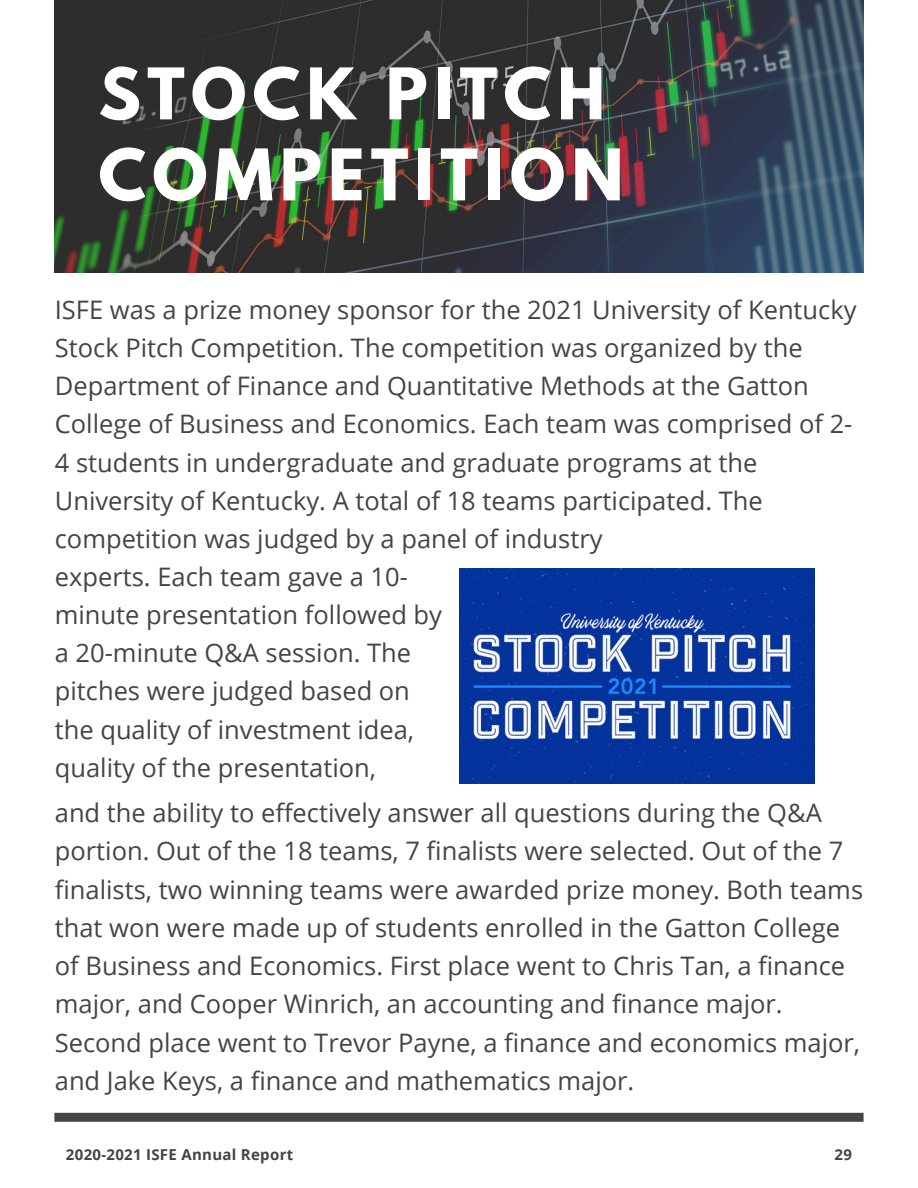
<style>
.page{position:relative;width:918px;height:1188px;background:#fff}
.page>*{position:absolute;margin:0;border:0;box-sizing:border-box;transform-origin:0 0}
.t1{font:700 63px/81px "League Spartan";letter-spacing:.1em;color:#fff}
.t2{font:25.5px/38.2px "Open Sans";color:#444440}
.t3{font:700 15px "Open Sans";letter-spacing:.02em;color:#444440}
</style>
<div class="page">
<img style="left:55px;top:0;width:808px;height:272px">
<img style="left:459px;top:569px;width:355px;height:214px">
<div style="left:54px;top:1113px;width:810px;height:9px;background:#444440"></div>
<h2 class="t1" style="left:99px;top:62px;width:526px">STOCK PITCH<br>COMPETITION</h2>
<h2 class="t2" style="left:55px;top:290px;width:803px">ISFE was a prize money sponsor for the 2021 University of Kentucky Stock Pitch Competition. The competition was organized by the Department of Finance and Quantitative Methods at the Gatton College of Business and Economics. Each team was comprised of 2- 4 students in undergraduate and graduate programs at the University of Kentucky. A total of 18 teams participated. The competition was judged by a panel of industry</h2>
<p class="t2" style="left:55px;top:557px;width:389px">experts. Each team gave a 10- minute presentation followed by a 20-minute Q&amp;A session. The pitches were judged based on the quality of investment idea, quality of the presentation,</p>
<h2 class="t2" style="left:55px;top:793px;width:810px">and the ability to effectively answer all questions during the Q&amp;A portion. Out of the 18 teams, 7 finalists were selected. Out of the 7 finalists, two winning teams were awarded prize money. Both teams that won were made up of students enrolled in the Gatton College of Business and Economics. First place went to Chris Tan, a finance major, and Cooper Winrich, an accounting and finance major.<br>Second place went to Trevor Payne, a finance and economics major, and Jake Keys, a finance and mathematics major.</h2>
<p class="t3" style="left:66px;top:1144px;width:229px">2020-2021 ISFE Annual Report</p>
<p class="t3" style="left:835px;top:1144px;width:19px">29</p>
</div>
